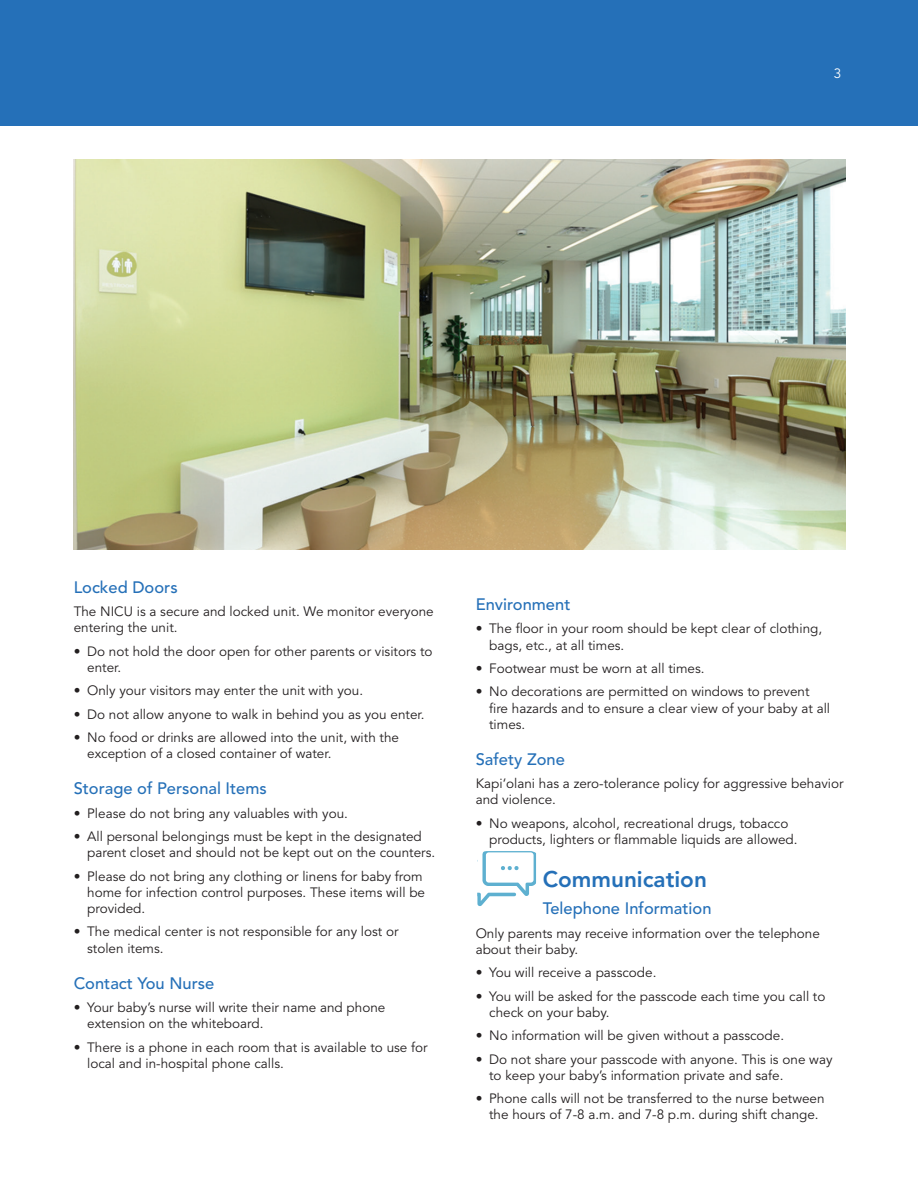
<style>
.page{position:relative;width:918px;height:1188px;background:#fff}
.page>*{position:absolute;margin:0;border:0;box-sizing:border-box;transform-origin:0 0}
.t1{font:800 22.5px "Avenir";color:#2570b8}
.t2{font:500 16.5px "Avenir";color:#2570b8}
.t3{font:13.5px/16.2px "Avenir";color:#231f20}
.t4{font:13.5px "Avenir";color:#fff}
</style>
<div class="page">
<div style="left:0;top:0;width:918px;height:126px;background:#2570b8"></div>
<img style="left:74px;top:160px;width:772px;height:390px">
<img style="left:477px;top:851px;width:59px;height:55px">
<p class="t4" style="left:834px;top:65px;width:9px">3</p>
<p class="t2" style="left:74px;top:577px;width:105px">Locked Doors</p>
<p class="t3" style="left:74px;top:604px;width:362px">The NICU is a secure and locked unit. We monitor everyone</p>
<p class="t3" style="left:74px;top:620px;width:105px">entering the unit.</p>
<p class="t3" style="left:87px;top:643px;width:347px;text-indent:-14px">• Do not hold the door open for other parents or visitors to enter.</p>
<p class="t3" style="left:74px;top:683px;width:291px">• Only your visitors may enter the unit with you.</p>
<p class="t3" style="left:74px;top:706px;width:352px">• Do not allow anyone to walk in behind you as you enter.</p>
<p class="t3" style="left:87px;top:730px;width:313px;text-indent:-14px">• No food or drinks are allowed into the unit, with the exception of a closed container of water.</p>
<p class="t2" style="left:74px;top:779px;width:195px">Storage of Personal Items</p>
<p class="t3" style="left:74px;top:805px;width:276px">• Please do not bring any valuables with you.</p>
<p class="t3" style="left:87px;top:829px;width:350px;text-indent:-14px">• All personal belongings must be kept in the designated parent closet and should not be kept out on the counters.</p>
<p class="t3" style="left:87px;top:868px;width:339px;text-indent:-14px">• Please do not bring any clothing or linens for baby from home for infection control purposes. These items will be provided.</p>
<p class="t3" style="left:87px;top:924px;width:313px;text-indent:-14px">• The medical center is not responsible for any lost or stolen items.</p>
<p class="t2" style="left:74px;top:973px;width:142px">Contact You Nurse</p>
<p class="t3" style="left:87px;top:1000px;width:300px;text-indent:-14px">• Your baby’s nurse will write their name and phone extension on the whiteboard.</p>
<p class="t3" style="left:87px;top:1039px;width:342px;text-indent:-14px">• There is a phone in each room that is available to use for local and in-hospital phone calls.</p>
<p class="t2" style="left:476px;top:595px;width:96px">Environment</p>
<p class="t3" style="left:489px;top:621px;width:335px;text-indent:-14px">• The floor in your room should be kept clear of clothing, bags, etc., at all times.</p>
<p class="t3" style="left:476px;top:661px;width:230px">• Footwear must be worn at all times.</p>
<p class="t3" style="left:489px;top:684px;width:343px;text-indent:-14px">• No decorations are permitted on windows to prevent fire hazards and to ensure a clear view of your baby at all times.</p>
<p class="t2" style="left:476px;top:750px;width:91px">Safety Zone</p>
<p class="t3" style="left:476px;top:776px;width:370px">Kapi‘olani has a zero-tolerance policy for aggressive behavior</p>
<p class="t3" style="left:476px;top:792px;width:82px">and violence.</p>
<p class="t3" style="left:489px;top:815px;width:310px;text-indent:-14px">• No weapons, alcohol, recreational drugs, tobacco products, lighters or flammable liquids are allowed.</p>
<p class="t1" style="left:543px;top:866px;width:166px">Communication</p>
<p class="t2" style="left:543px;top:899px;width:170px">Telephone Information</p>
<p class="t3" style="left:476px;top:925px;width:346px">Only parents may receive information over the telephone</p>
<p class="t3" style="left:476px;top:941px;width:104px">about their baby.</p>
<p class="t3" style="left:476px;top:965px;width:182px">• You will receive a passcode.</p>
<p class="t3" style="left:489px;top:988px;width:338px;text-indent:-14px">• You will be asked for the passcode each time you call to check on your baby.</p>
<p class="t3" style="left:476px;top:1028px;width:310px">• No information will be given without a passcode.</p>
<p class="t3" style="left:489px;top:1051px;width:345px;text-indent:-14px">• Do not share your passcode with anyone. This is one way to keep your baby’s information private and safe.</p>
<p class="t3" style="left:476px;top:1091px;width:350px;text-align:center">• Phone calls will not be transferred to the nurse between the hours of 7-8 a.m. and 7-8 p.m. during shift change.</p>
</div>
